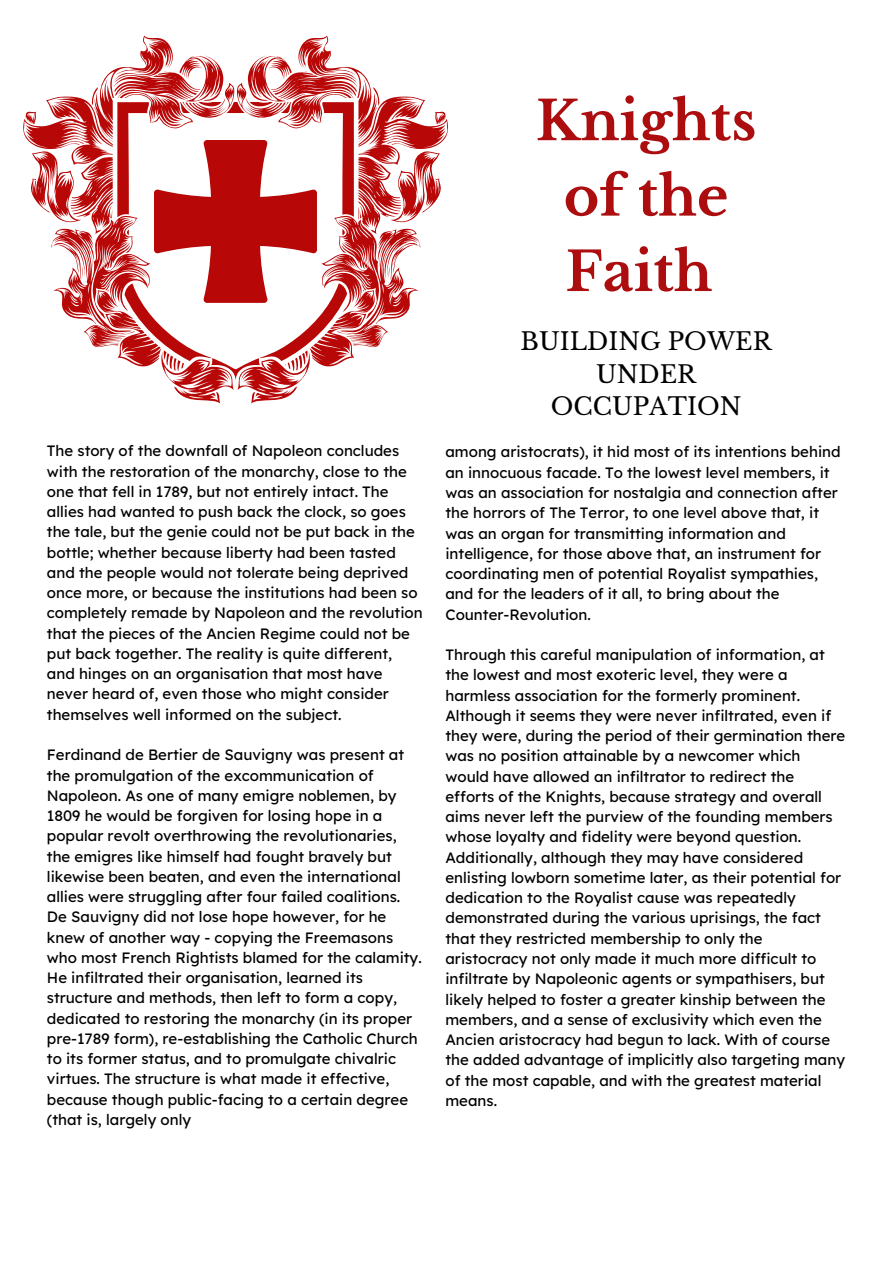
<style>
.page{position:relative;width:894px;height:1264px;background:#fff}
.page>*{position:absolute;margin:0;border:0;box-sizing:border-box;transform-origin:0 0}
.t1{font:700 54px/75.3px "Libre Baskerville";color:#ac0e10;text-align:center}
.t2{font:24px/32.7px "Libre Baskerville";color:#000;text-align:center}
.t3{font:15px/20.2px "Lexend Deca";color:#000}
</style>
<div class="page">
<svg style="left:23px;top:35px;width:425px;height:368px"></svg>
<p class="t3" style="left:47px;top:440px;width:377px">The story of the downfall of Napoleon concludes with the restoration of the monarchy, close to the one that fell in 1789, but not entirely intact. The allies had wanted to push back the clock, so goes the tale, but the genie could not be put back in the bottle; whether because liberty had been tasted and the people would not tolerate being deprived once more, or because the institutions had been so completely remade by Napoleon and the revolution that the pieces of the Ancien Regime could not be put back together. The reality is quite different, and hinges on an organisation that most have never heard of, even those who might consider themselves well informed on the subject.</p>
<h1 class="t3" style="left:47px;top:744px;width:376px">Ferdinand de Bertier de Sauvigny was present at the promulgation of the excommunication of Napoleon. As one of many emigre noblemen, by 1809 he would be forgiven for losing hope in a popular revolt overthrowing the revolutionaries, the emigres like himself had fought bravely but likewise been beaten, and even the international allies were struggling after four failed coalitions.<br>De Sauvigny did not lose hope however, for he knew of another way - copying the Freemasons who most French Rightists blamed for the calamity.<br>He infiltrated their organisation, learned its structure and methods, then left to form a copy, dedicated to restoring the monarchy (in its proper pre-1789 form), re-establishing the Catholic Church to its former status, and to promulgate chivalric virtues. The structure is what made it effective, because though public-facing to a certain degree (that is, largely only</h1>
<h2 class="t1" style="left:535px;top:84px;width:222px">Knights of the<br>Faith</h2>
<p class="t2" style="left:520px;top:325px;width:252px">BUILDING POWER<br>UNDER<br>OCCUPATION</p>
<p class="t3" style="left:445px;top:442px;width:396px">among aristocrats), it hid most of its intentions behind an innocuous facade. To the lowest level members, it was an association for nostalgia and connection after the horrors of The Terror, to one level above that, it was an organ for transmitting information and intelligence, for those above that, an instrument for coordinating men of potential Royalist sympathies, and for the leaders of it all, to bring about the Counter-Revolution.</p>
<p class="t3" style="left:445px;top:644px;width:401px">Through this careful manipulation of information, at the lowest and most exoteric level, they were a harmless association for the formerly prominent.<br>Although it seems they were never infiltrated, even if they were, during the period of their germination there was no position attainable by a newcomer which would have allowed an infiltrator to redirect the efforts of the Knights, because strategy and overall aims never left the purview of the founding members whose loyalty and fidelity were beyond question.<br>Additionally, although they may have considered enlisting lowborn sometime later, as their potential for dedication to the Royalist cause was repeatedly demonstrated during the various uprisings, the fact that they restricted membership to only the aristocracy not only made it much more difficult to infiltrate by Napoleonic agents or sympathisers, but likely helped to foster a greater kinship between the members, and a sense of exclusivity which even the Ancien aristocracy had begun to lack. With of course the added advantage of implicitly also targeting many of the most capable, and with the greatest material means.</p>
</div>
